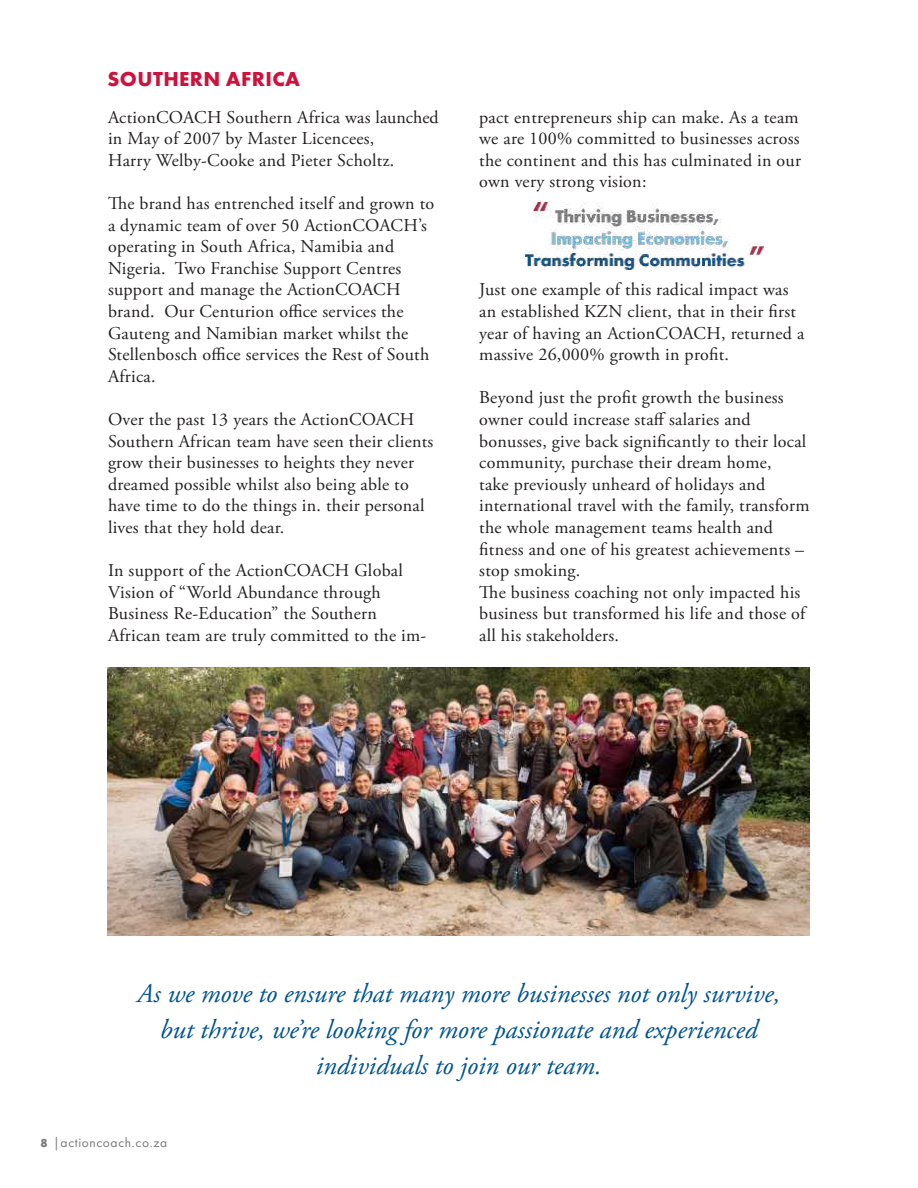
<style>
.page{position:relative;width:918px;height:1188px;background:#fff}
.page>*{position:absolute;margin:0;border:0;box-sizing:border-box;transform-origin:0 0}
.t1{font:italic 27px/36px "Adobe Garamond Pro";color:#00548e;text-align:center}
.t2{font:700 21px "Futura PT";letter-spacing:.02em;color:#cd123d}
.t3{font:18px/21.6px "Adobe Garamond Pro";letter-spacing:.015em;color:#231f20}
.t4{font:13.5px "Futura PT";letter-spacing:.045em;color:#76787b}
.s1{font-weight:700;font-size:12px}
</style>
<div class="page">
<img style="left:107px;top:668px;width:703px;height:268px">
<img style="left:525px;top:203px;width:239px;height:66px">
<p class="t2" style="left:108px;top:65px;width:194px">SOUTHERN AFRICA</p>
<p class="t3" style="left:108px;top:107px;width:332px">ActionCOACH Southern Africa was launched in May of 2007 by Master Licencees,<br>Harry Welby-Cooke and Pieter Scholtz.</p>
<p class="t3" style="left:108px;top:193px;width:328px">The brand has entrenched itself and grown to a dynamic team of over 50 ActionCOACH’s operating in South Africa, Namibia and Nigeria. Two Franchise Support Centres support and manage the ActionCOACH brand. Our Centurion office services the Gauteng and Namibian market whilst the Stellenbosch office services the Rest of South Africa.</p>
<p class="t3" style="left:108px;top:409px;width:327px">Over the past 13 years the ActionCOACH Southern African team have seen their clients grow their businesses to heights they never dreamed possible whilst also being able to have time to do the things in. their personal lives that they hold dear.</p>
<p class="t3" style="left:108px;top:560px;width:320px">In support of the ActionCOACH Global Vision of “World Abundance through Business Re-Education” the Southern African team are truly committed to the im-</p>
<p class="t3" style="left:479px;top:107px;width:323px">pact entrepreneurs ship can make. As a team we are 100% committed to businesses across the continent and this has culminated in our own very strong vision:</p>
<p class="t3" style="left:479px;top:280px;width:327px">Just one example of this radical impact was an established KZN client, that in their first year of having an ActionCOACH, returned a massive 26,000% growth in profit.</p>
<p class="t3" style="left:479px;top:388px;width:332px">Beyond just the profit growth the business owner could increase staff salaries and bonusses, give back significantly to their local community, purchase their dream home,<br>take previously unheard of holidays and international travel with the family, transform the whole management teams health and fitness and one of his greatest achievements – stop smoking.<br>The business coaching not only impacted his business but transformed his life and those of all his stakeholders.</p>
<h1 class="t1" style="left:137px;top:976px;width:644px">As we move to ensure that many more businesses not only survive, but thrive, we’re looking for more passionate and experienced individuals to join our team.</h1>
<p class="t4" style="left:40px;top:1134px;width:128px"><span class="s1">8</span> |actioncoach.co.za</p>
</div>
